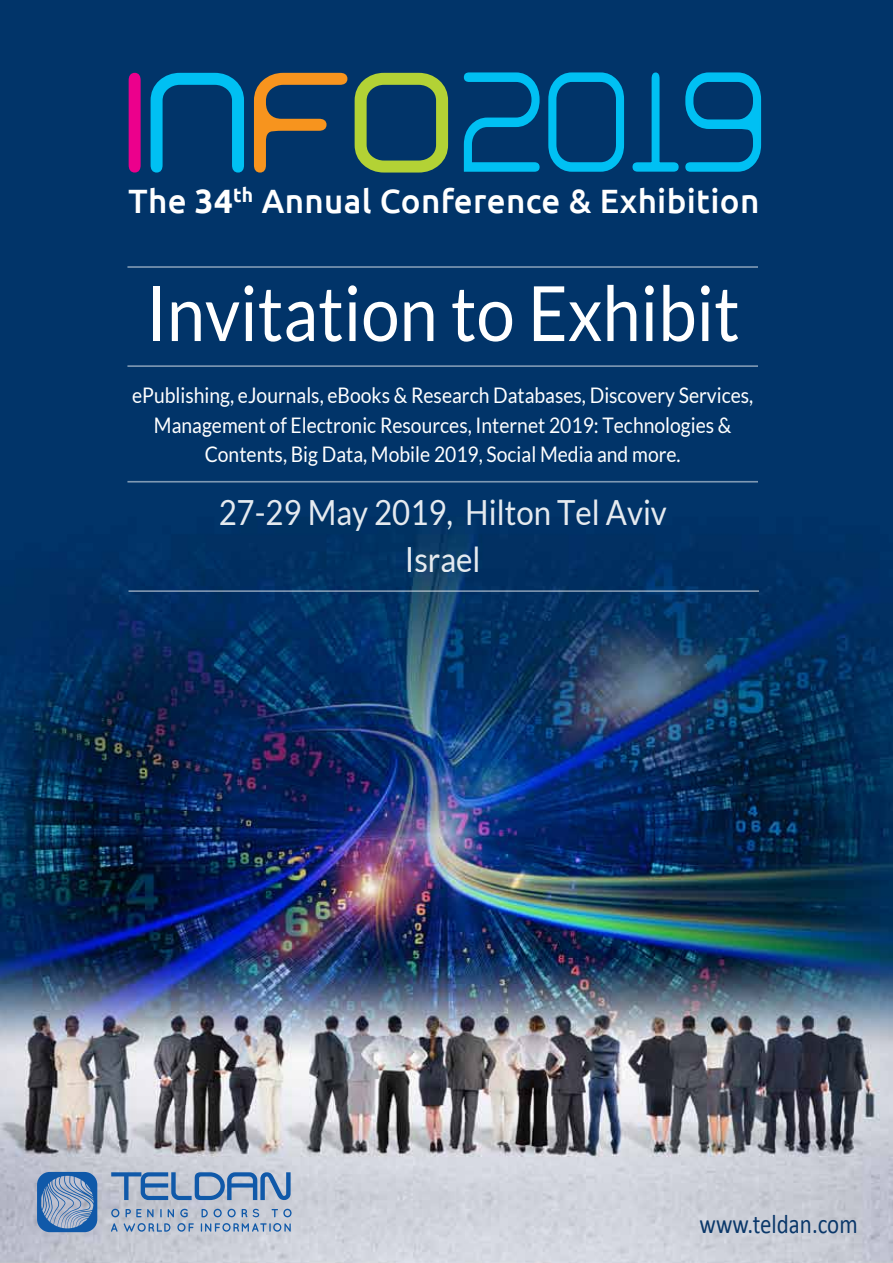
<style>
.page{position:relative;width:893px;height:1263px;background:#fff}
.page>*{position:absolute;margin:0;border:0;box-sizing:border-box;transform-origin:0 0}
.t1{font:213.75px "BN Expoo";color:#00c0f3;scale:.81 1}
.t2{font:76.35px "Lato";color:#fff;scale:.9 1}
.t3{font:34.65px/46.2px "Lato";color:#fff;text-align:center;scale:.9 1}
.t4{font:500 33.75px "Ubuntu";letter-spacing:.01em;color:#fff}
.t5{font:27px "Calibri";color:#0b386a;scale:.85 1}
.t6{font:21.45px/29.7px "Lato";color:#fff;text-align:center;scale:.9 1}
.t7{font:700 19.65px "Ubuntu";color:#fff}
.s1{font-weight:700}
</style>
<div class="page">
<img style="left:0;top:0;width:893px;height:1263px">
<hr style="left:127px;top:365px;width:631px;height:2px;background:#fff">
<hr style="left:127px;top:481px;width:631px;height:1px;background:#fff">
<hr style="left:128px;top:590px;width:631px;height:2px;background:#fff">
<hr style="left:127px;top:266px;width:631px;height:2px;background:#fff">
<svg style="left:111px;top:1209px;width:8px;height:8px"></svg>
<svg style="left:126px;top:1209px;width:28px;height:8px"></svg>
<svg style="left:160px;top:1209px;width:2px;height:8px"></svg>
<svg style="left:168px;top:1209px;width:6px;height:8px"></svg>
<svg style="left:180px;top:1209px;width:8px;height:8px"></svg>
<svg style="left:202px;top:1209px;width:6px;height:8px"></svg>
<svg style="left:214px;top:1209px;width:22px;height:8px"></svg>
<svg style="left:242px;top:1209px;width:5px;height:8px"></svg>
<svg style="left:253px;top:1209px;width:6px;height:8px"></svg>
<svg style="left:272px;top:1209px;width:20px;height:8px"></svg>
<svg style="left:111px;top:1223px;width:7px;height:9px"></svg>
<svg style="left:124px;top:1223px;width:46px;height:9px"></svg>
<svg style="left:177px;top:1223px;width:17px;height:9px"></svg>
<svg style="left:201px;top:1223px;width:90px;height:9px"></svg>
<svg style="left:111px;top:1172px;width:180px;height:28px"></svg>
<svg style="left:37px;top:1172px;width:60px;height:60px"></svg>
<svg style="left:463px;top:71px;width:78px;height:102px"></svg>
<svg style="left:547px;top:71px;width:78px;height:102px"></svg>
<svg style="left:632px;top:71px;width:130px;height:102px"></svg>
<svg style="left:126px;top:70px;width:120px;height:105px"></svg>
<svg style="left:252px;top:70px;width:198px;height:105px"></svg>
<p class="t7" style="left:233px;top:183px;width:22px">th</p>
<h3 class="t4" style="left:129px;top:180px;width:106px">The <span class="s1">34</span></h3>
<h1 class="t1" style="left:465px;top:-64px;width:374px">2019</h1>
<h3 class="t4" style="left:262px;top:180px;width:499px">Annual Conference &amp; Exhibition</h3>
<h2 class="t2" style="left:146px;top:271px;width:661px">Invitation to Exhibit</h2>
<p class="t6" style="left:132px;top:380px;width:692px">ePublishing, eJournals, eBooks &amp; Research Databases, Discovery Services,<br>Management of Electronic Resources, Internet 2019: Technologies &amp;<br>Contents, Big Data, Mobile 2019, Social Media and more.</p>
<h3 class="t3" style="left:218px;top:489px;width:500px">27-29 May 2019, Hilton Tel Aviv<br>Israel</h3>
<p class="t5" style="left:699px;top:1207px;width:188px">www.teldan.com</p>
</div>
